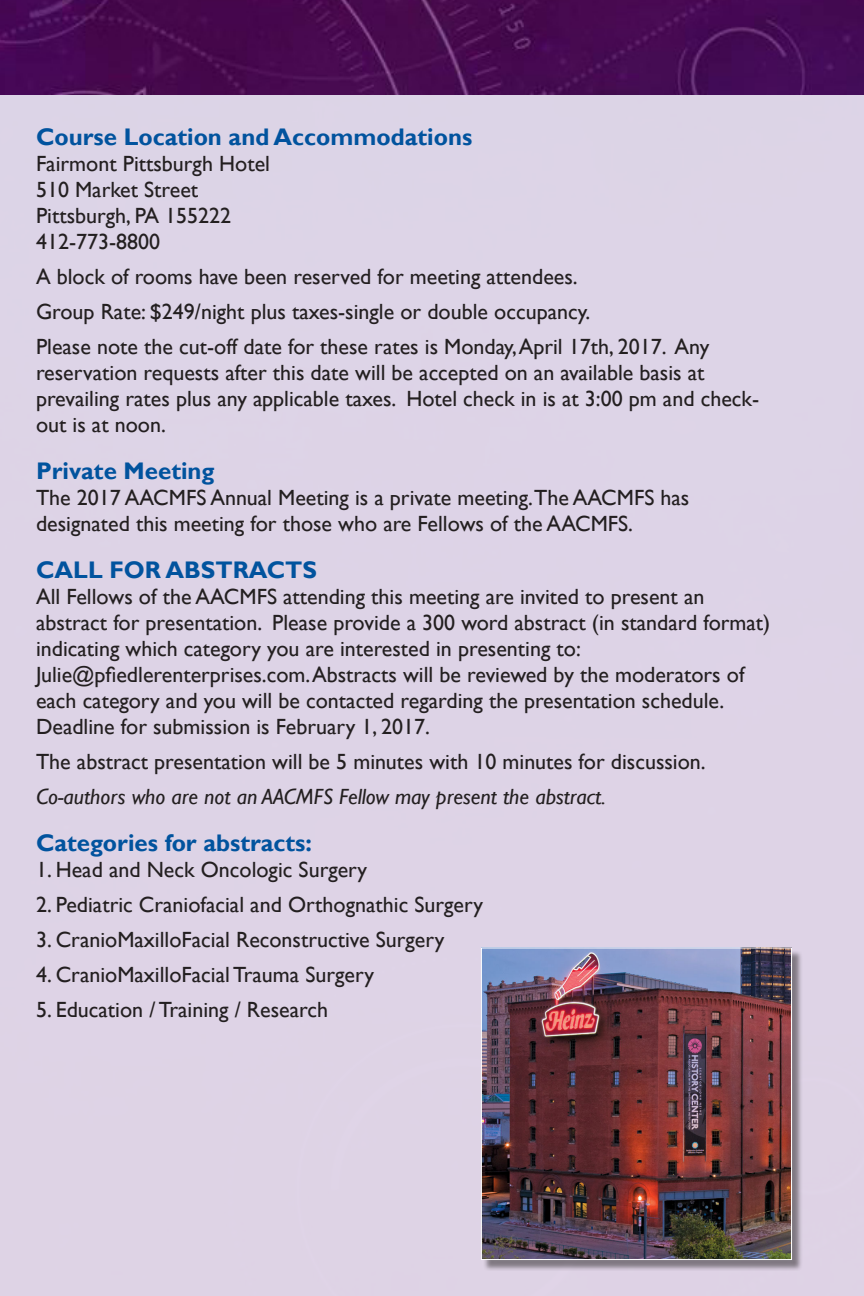
<style>
.page{position:relative;width:864px;height:1296px;background:#fff}
.page>*{position:absolute;margin:0;border:0;box-sizing:border-box;transform-origin:0 0}
.Subhead_1{font:700 24px "Gill Sans";color:#01539e}
.Body{font:22px/26px "Gill Sans";color:#231f20}
.Body-2{font:italic 22px "Gill Sans";color:#231f20}
</style>
<div class="page">
<img style="left:0;top:0;width:864px;height:1296px">
<div style="left:483px;top:950px;width:320px;height:321px;background:#231f20;opacity:.5"></div>
<img style="left:483px;top:950px;width:307px;height:308px">
<div style="left:481px;top:948px;width:311px;height:312px;border:1px solid #fff"></div>
<p class="Subhead_1" style="left:36px;top:123px;width:438px">Course Location and Accommodations</p>
<p class="Body" style="left:36px;top:151px;width:236px">Fairmont Pittsburgh Hotel<br>510 Market Street<br>Pittsburgh, PA 155222<br>412-773-8800</p>
<p class="Body" style="left:36px;top:264px;width:543px">A block of rooms have been reserved for meeting attendees.</p>
<p class="Body" style="left:36px;top:299px;width:556px">Group Rate: $249/night plus taxes-single or double occupancy.</p>
<p class="Body" style="left:36px;top:334px;width:725px">Please note the cut-off date for these rates is Monday, April 17th, 2017. Any reservation requests after this date will be accepted on an available basis at prevailing rates plus any applicable taxes. Hotel check in is at 3:00 pm and check&shy;out is at noon.</p>
<p class="Subhead_1" style="left:36px;top:457px;width:180px">Private Meeting</p>
<p class="Body" style="left:36px;top:485px;width:655px">The 2017 AACMFS Annual Meeting is a private meeting.The AACMFS has designated this meeting for those who are Fellows of the AACMFS.</p>
<p class="Subhead_1" style="left:36px;top:556px;width:282px">CALL FOR ABSTRACTS</p>
<p class="Body" style="left:36px;top:584px;width:736px">All Fellows of the AACMFS attending this meeting are invited to present an abstract for presentation. Please provide a 300 word abstract (in standard format) indicating which category you are interested in presenting to:<br>Julie@pfiedlerenterprises.com. Abstracts will be reviewed by the moderators of each category and you will be contacted regarding the presentation schedule.<br>Deadline for submission is February 1, 2017.</p>
<p class="Body" style="left:36px;top:749px;width:671px">The abstract presentation will be 5 minutes with 10 minutes for discussion.</p>
<p class="Body-2" style="left:36px;top:784px;width:571px">Co-authors who are not an AACMFS Fellow may present the abstract.</p>
<p class="Subhead_1" style="left:36px;top:828px;width:278px">Categories for abstracts:</p>
<p class="Body" style="left:36px;top:857px;width:333px">1. Head and Neck Oncologic Surgery</p>
<p class="Body" style="left:36px;top:892px;width:449px">2. Pediatric Craniofacial and Orthognathic Surgery</p>
<p class="Body" style="left:36px;top:927px;width:410px">3. CranioMaxilloFacial Reconstructive Surgery</p>
<p class="Body" style="left:36px;top:962px;width:340px">4. CranioMaxilloFacial Trauma Surgery</p>
<p class="Body" style="left:36px;top:997px;width:294px">5. Education / Training / Research</p>
</div>
